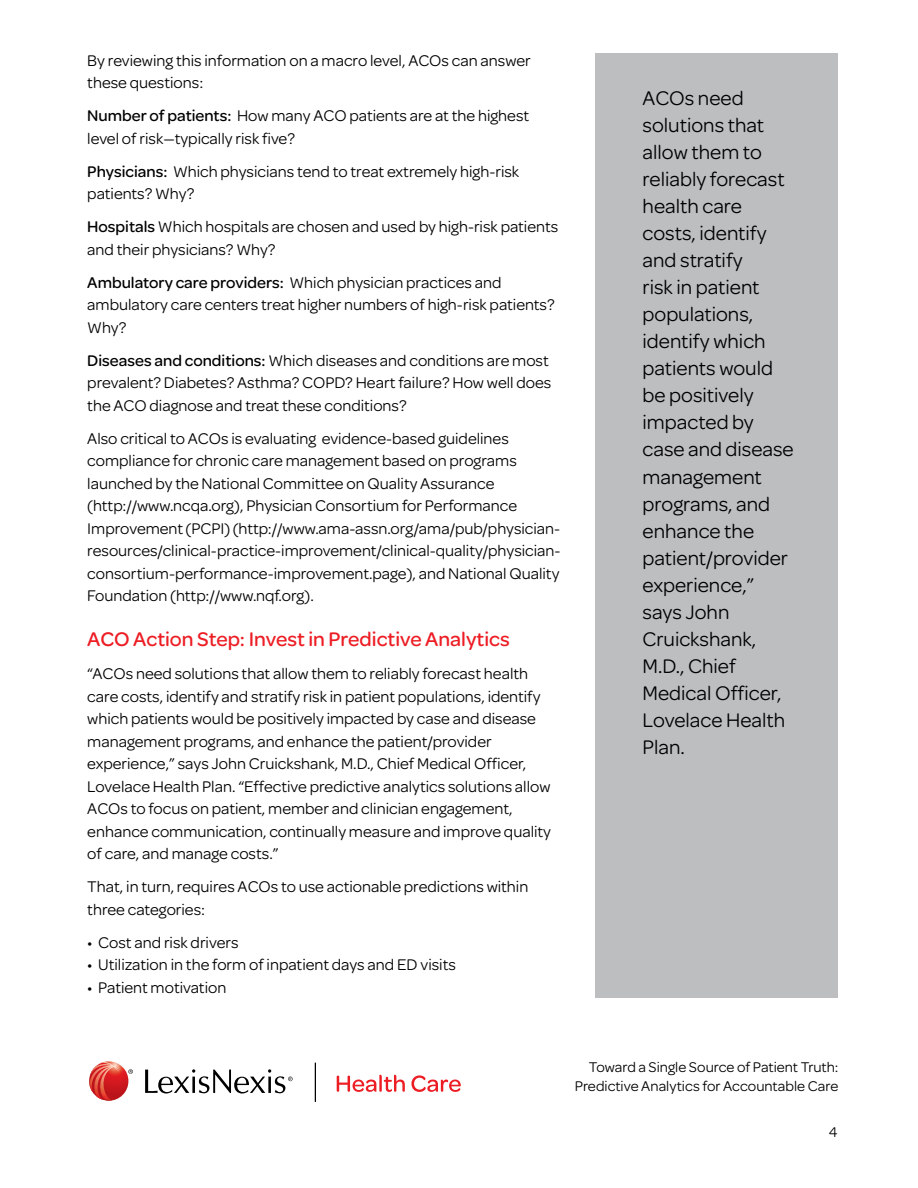
<style>
.page{position:relative;width:918px;height:1188px;background:#fff}
.page>*{position:absolute;margin:0;border:0;box-sizing:border-box;transform-origin:0 0}
.t1{font:21px/27px "Omnes";color:#000}
.t2{font:500 21px "Omnes";color:#ed1d24}
.t3{font:16.5px/22.5px "Omnes";color:#000}
.t4{font:15px/19.5px "Omnes";color:#000;text-align:right}
.s1{font-weight:500}
</style>
<div class="page">
<div style="left:595px;top:53px;width:243px;height:945px;background:#bcbec0"></div>
<svg style="left:337px;top:1075px;width:68px;height:17px"></svg>
<svg style="left:411px;top:1075px;width:50px;height:17px"></svg>
<svg style="left:128px;top:1069px;width:5px;height:5px"></svg>
<svg style="left:145px;top:1069px;width:148px;height:25px"></svg>
<img style="left:89px;top:1061px;width:39px;height:40px;border-radius:20px">
<img style="left:89px;top:1062px;width:32px;height:39px">
<hr style="left:315px;top:1063px;width:1px;height:38px;background:#000">
<p class="t3" style="left:87px;top:48px;width:445px">By reviewing this information on a macro level, ACOs can answer these questions:</p>
<p class="t3" style="left:87px;top:103px;width:443px"><span class="s1">Number of patients:</span> How many ACO patients are at the highest level of risk—typically risk five?</p>
<p class="t3" style="left:87px;top:159px;width:433px"><span class="s1">Physicians:</span> Which physicians tend to treat extremely high-risk patients? Why?</p>
<p class="t3" style="left:87px;top:214px;width:472px"><span class="s1">Hospitals</span> Which hospitals are chosen and used by high-risk patients and their physicians? Why?</p>
<p class="t3" style="left:87px;top:270px;width:469px"><span class="s1">Ambulatory care providers:</span> Which physician practices and ambulatory care centers treat higher numbers of high-risk patients?<br>Why?</p>
<p class="t3" style="left:87px;top:348px;width:466px"><span class="s1">Diseases and conditions:</span> Which diseases and conditions are most prevalent? Diabetes? Asthma? COPD? Heart failure? How well does the ACO diagnose and treat these conditions?</p>
<p class="t3" style="left:87px;top:426px;width:475px">Also critical to ACOs is evaluating evidence-based guidelines compliance for chronic care management based on programs launched by the National Committee on Quality Assurance (http://www.ncqa.org), Physician Consortium for Performance Improvement (PCPI) (http://www.ama-assn.org/ama/pub/physician&shy;resources/clinical-practice-improvement/clinical-quality/physician&shy;consortium-performance-improvement.page), and National Quality Foundation (http://www.nqf.org).</p>
<p class="t2" style="left:87px;top:625px;width:424px">ACO Action Step: Invest in Predictive Analytics</p>
<p class="t3" style="left:87px;top:661px;width:465px">“ACOs need solutions that allow them to reliably forecast health care costs, identify and stratify risk in patient populations, identify which patients would be positively impacted by case and disease management programs, and enhance the patient/provider experience,” says John Cruickshank, M.D., Chief Medical Officer, Lovelace Health Plan. “Effective predictive analytics solutions allow ACOs to focus on patient, member and clinician engagement, enhance communication, continually measure and improve quality of care, and manage costs.”</p>
<p class="t3" style="left:87px;top:874px;width:443px">That, in turn, requires ACOs to use actionable predictions within three categories:</p>
<p class="t3" style="left:87px;top:930px;width:153px">• Cost and risk drivers</p>
<p class="t3" style="left:87px;top:952px;width:370px">• Utilization in the form of inpatient days and ED visits</p>
<p class="t3" style="left:87px;top:975px;width:141px">• Patient motivation</p>
<p class="t1" style="left:643px;top:84px;width:153px">ACOs need solutions that allow them to reliably forecast health care costs, identify and stratify<br>risk in patient populations, identify which patients would be positively impacted by case and disease management programs, and enhance the patient/provider experience,” says John<br>Cruickshank,<br>M.D., Chief<br>Medical Officer,<br>Lovelace Health<br>Plan.</p>
<p class="t4" style="left:575px;top:1056px;width:265px">Toward a Single Source of Patient Truth:<br>Predictive Analytics for Accountable Care</p>
<p class="t4" style="left:829px;top:1122px;width:10px">4</p>
</div>
